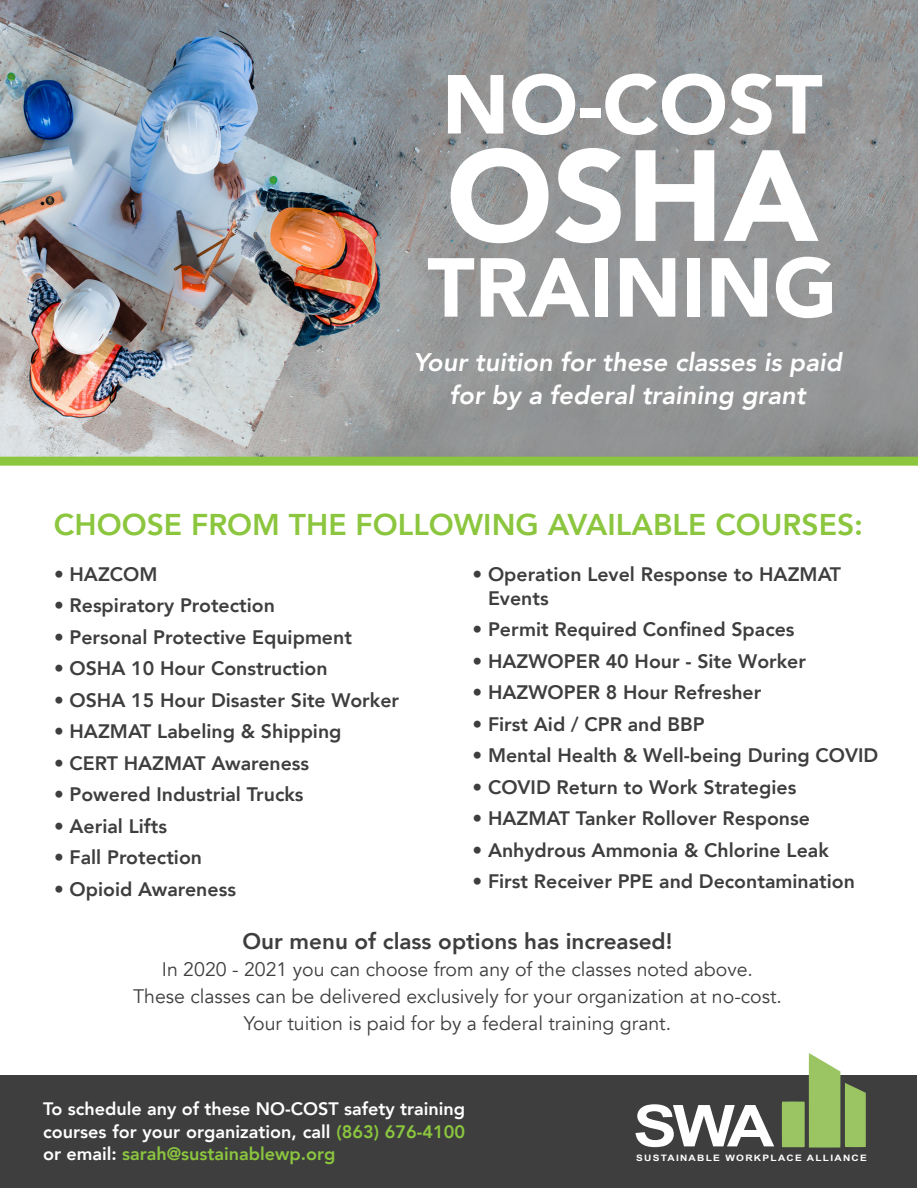
<style>
.page{position:relative;width:918px;height:1188px;background:#fff}
.page>*{position:absolute;margin:0;border:0;box-sizing:border-box;transform-origin:0 0}
.t1{font:900 128.1px "Avenir";color:#fff}
.t2{font:900 82.65px "Avenir";color:#fff}
.t3{font:700 57.75px "Arial";color:#fff;scale:1.14 1}
.t4{font:800 30px "Avenir";color:#8bc63e}
.t5{font:italic 800 25.5px/33px "Avenir";color:#fff;text-align:center}
.t6{font:800 22.5px "Avenir";color:#3e3e3f}
.t7{font:800 19.5px/24px "Avenir";color:#3e3e3f}
.t8{font:19.5px/27px "Avenir";color:#3e3e3f;text-align:center}
.t9{font:800 18px/22.5px "Avenir";color:#fff;text-align:justify}
.t10{font:700 8.85px "Arial";letter-spacing:.125em;color:#fff;scale:1.14 1}
.s1{font-family:"Avenir LT Pro"}
.s2{color:#8bc63e}
.s3{font-family:"Avenir LT Pro";color:#8bc63e}
</style>
<div class="page">
<img style="left:1px;top:0;width:917px;height:457px">
<div style="left:1px;top:1076px;width:916px;height:112px;background:#3e3e3f"></div>
<svg style="left:782px;top:1053px;width:84px;height:95px"></svg>
<div style="left:0;top:457px;width:918px;height:9px;background:#8bc63e"></div>
<p class="t2" style="left:442px;top:34px;width:382px">NO-COST</p>
<p class="t1" style="left:446px;top:87px;width:374px">OSHA</p>
<p class="t2" style="left:427px;top:217px;width:412px">TRAINING</p>
<p class="t5" style="left:413px;top:346px;width:430px">Your tuition for these classes is paid for by a federal training grant</p>
<p class="t4" style="left:54px;top:501px;width:811px">CHOOSE FROM THE FOLLOWING AVAILABLE COURSES:</p>
<p class="t7" style="left:54px;top:562px;width:105px">• HAZCOM</p>
<p class="t7" style="left:54px;top:593px;width:223px">• Respiratory Protection</p>
<p class="t7" style="left:54px;top:625px;width:299px">• Personal Protective Equipment</p>
<p class="t7" style="left:54px;top:656px;width:275px">• OSHA 10 Hour Construction</p>
<p class="t7" style="left:54px;top:688px;width:347px">• OSHA 15 Hour Disaster Site Worker</p>
<p class="t7" style="left:54px;top:719px;width:289px">• HAZMAT Labeling &amp; Shipping</p>
<p class="t7" style="left:54px;top:751px;width:257px">• CERT HAZMAT Awareness</p>
<p class="t7" style="left:54px;top:782px;width:251px">• Powered Industrial Trucks</p>
<p class="t7" style="left:54px;top:814px;width:115px">• Aerial Lifts</p>
<p class="t7" style="left:54px;top:845px;width:150px">• Fall Protection</p>
<p class="t7" style="left:54px;top:877px;width:183px">• Opioid Awareness</p>
<p class="t7" style="left:488px;top:562px;width:355px;text-indent:-16px">• Operation Level Response to HAZMAT<br>Events</p>
<p class="t7" style="left:472px;top:617px;width:324px">• Permit Required Confined Spaces</p>
<p class="t7" style="left:472px;top:649px;width:335px">• HAZWOPER 4<span class="s1">0</span> Hour - Site Worker</p>
<p class="t7" style="left:472px;top:680px;width:290px">• HAZWOPER 8 Hour Refresher</p>
<p class="t7" style="left:472px;top:712px;width:234px">• First Aid / CPR and BBP</p>
<p class="t7" style="left:472px;top:743px;width:407px">• Mental Health &amp; Well<span class="s1">-</span>being During COVID</p>
<p class="t7" style="left:472px;top:775px;width:325px">• COVID Return to Work Strategies</p>
<p class="t7" style="left:472px;top:806px;width:339px">• HAZMAT Tanker Rollover Response</p>
<p class="t7" style="left:472px;top:838px;width:358px">• Anhydrous Ammonia &amp; Chlorine Leak</p>
<p class="t7" style="left:472px;top:869px;width:384px">• First Receiver PPE and Decontamination</p>
<p class="t6" style="left:243px;top:924px;width:431px">Our menu of class options has increased!</p>
<p class="t8" style="left:133px;top:956px;width:650px">In 2020 - 2021 you can choose from any of the classes noted above.<br>These classes can be delivered exclusively for your organization at no-cost.<br>Your tuition is paid for by a federal training grant.</p>
<p class="t9" style="left:43px;top:1098px;width:423px">To schedule any of these NO-COST safety training courses for your organization, call <span class="s2">(863) 676-4100 </span>or email: <span class="s3">sarah</span><span class="s2">@sustainablewp.org</span></p>
<p class="t3" style="left:633px;top:1088px;width:125px">SWA</p>
<p class="t10" style="left:636px;top:1152px;width:147px">SUSTAINABLE WORKPLACE</p>
<p class="t10" style="left:807px;top:1152px;width:54px">ALLIANCE</p>
</div>
